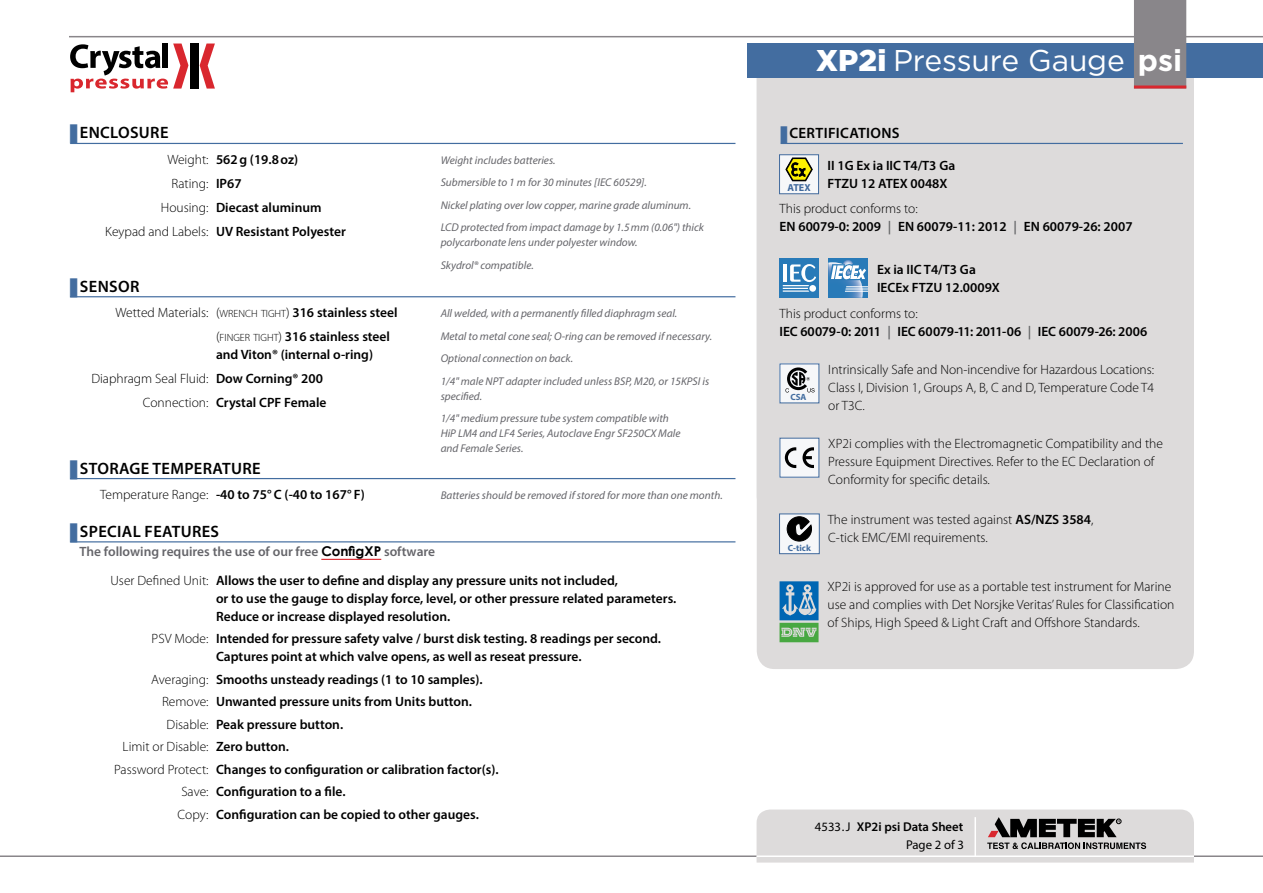
<style>
.page{position:relative;width:1263px;height:893px;background:#fff}
.page>*{position:absolute;margin:0;border:0;box-sizing:border-box;transform-origin:0 0}
.t1{font:30px "Gotham";letter-spacing:-.005em;color:#fff}
.t2{font:600 16.5px "Myriad Pro";letter-spacing:.02em;color:#000}
.t3{font:600 15px "Myriad Pro";letter-spacing:.02em;color:#000}
.t4{font:600 13.5px/18px "Myriad Pro";color:#000}
.t5{font:300 13.5px/18px "Myriad Pro";color:#000}
.t6{font:600 13.5px "Myriad Pro";letter-spacing:-.02em;color:#000}
.t7{font:600 12.75px/18.5px "Myriad Pro";color:#000;text-align:right}
.t8{font:italic 11.25px/22.5px "Myriad Pro";color:#65656a}
.t9{font:700 10.2px "Myriad Pro";color:#416a9d}
.t10{font:700 9px "Myriad Pro";color:#436da0}
.s1{font-weight:300}
.s2{font-weight:600}
.s3{font-weight:300;font-size:10.5px}
.s4{color:#65656a}
.s5{font-family:"Century Gothic";font-weight:700}
.s6{font-weight:900}
.s7{font-weight:700}
.s8{color:#636466}
.s9{font-weight:400}
</style>
<div class="page">
<hr style="left:0;top:855px;width:1263px;height:2px;background:#89868a">
<hr style="left:69px;top:36px;width:1194px;height:1px;background:#89868a">
<svg style="left:756px;top:809px;width:438px;height:54px;background:#cbc9c9"></svg>
<div style="left:190px;top:44px;width:8px;height:45px;background:#000"></div>
<svg style="left:200px;top:44px;width:15px;height:45px"></svg>
<svg style="left:70px;top:44px;width:118px;height:48px"></svg>
<hr style="left:70px;top:143px;width:665px;height:1px;background:#436da0">
<hr style="left:70px;top:296px;width:665px;height:1px;background:#436da0">
<hr style="left:70px;top:478px;width:665px;height:1px;background:#436da0">
<hr style="left:70px;top:541px;width:665px;height:1px;background:#436da0">
<hr style="left:321px;top:559px;width:60px;height:1px;background:#d9272e">
<div style="left:757px;top:78px;width:437px;height:591px;background:#dddbdb"></div>
<hr style="left:781px;top:143px;width:402px;height:1px;background:#436da0">
<div style="left:779px;top:154px;width:40px;height:40px;background:#f6f7f9;border:1px solid #416a9d"></div>
<svg style="left:786px;top:158px;width:26px;height:23px"></svg>
<div style="left:779px;top:258px;width:40px;height:40px;background:#287ab8"></div>
<svg style="left:783px;top:264px;width:33px;height:28px"></svg>
<div style="left:828px;top:258px;width:40px;height:40px;background:#287ab8"></div>
<svg style="left:828px;top:260px;width:40px;height:38px"></svg>
<div style="left:780px;top:364px;width:39px;height:39px;background:#f6f7f9"></div>
<svg style="left:785px;top:367px;width:29px;height:26px"></svg>
<div style="left:780px;top:438px;width:39px;height:39px;background:#f6f7f9"></div>
<svg style="left:802px;top:447px;width:12px;height:21px"></svg>
<svg style="left:785px;top:447px;width:11px;height:21px"></svg>
<div style="left:779px;top:438px;width:40px;height:40px;border:1px solid #416a9d"></div>
<div style="left:779px;top:514px;width:41px;height:40px;background:#f6f7f9;border:1px solid #416a9d"></div>
<svg style="left:787px;top:517px;width:24px;height:24px"></svg>
<svg style="left:779px;top:581px;width:39px;height:61px;background:#569aa5"></svg>
<div style="left:747px;top:44px;width:516px;height:34px;background:#436da0"></div>
<div style="left:1134px;top:0;width:52px;height:89px;background:#89868a"></div>
<hr style="left:1134px;top:86px;width:52px;height:3px;background:#d9272e">
<svg style="left:70px;top:142px;width:21px;height:2px"></svg>
<svg style="left:70px;top:296px;width:21px;height:2px"></svg>
<svg style="left:70px;top:478px;width:21px;height:2px"></svg>
<svg style="left:70px;top:541px;width:21px;height:2px"></svg>
<svg style="left:781px;top:127px;width:18px;height:20px"></svg>
<p class="t2" style="left:80px;top:122px;width:90px">Enclosure</p>
<p class="t4" style="left:167px;top:150px;width:132px"><span class="s1">Weight:</span> 562g (19.8oz)</p>
<p class="t5" style="left:171px;top:174px;width:72px">Rating: <span class="s2">IP67</span></p>
<p class="t4" style="left:161px;top:198px;width:162px"><span class="s1">Housing:</span> Diecast aluminum</p>
<p class="t4" style="left:105px;top:222px;width:242px"><span class="s1">Keypad and Labels:</span> UV Resistant Polyester</p>
<p class="t8" style="left:441px;top:149px;width:265px">Weight includes batteries.<br>Submersible to 1 m for 30 minutes [IEC 60529].<br>Nickel plating over low copper, marine grade aluminum.<br>LCD protected from impact damage by 1.5mm (0.06") thick</p>
<p class="t8" style="left:441px;top:231px;width:198px">polycarbonate lens under polyester window.<br>Skydrol® compatible.</p>
<p class="t8" style="left:441px;top:302px;width:273px">All welded, with a permanently filled diaphragm seal.<br>Metal to metal cone seal; O-ring can be removed if necessary.<br>Optional connection on back.<br>1/4" male NPT adapter included unless BSP, M20, or 15KPSI is</p>
<p class="t8" style="left:441px;top:384px;width:230px">specified.<br>1/4" medium pressure tube system compatible with</p>
<p class="t8" style="left:441px;top:426px;width:241px;line-height:15px">HiP LM4 and LF4 Series, Autoclave Engr SF250CX Male and Female Series.</p>
<p class="t8" style="left:441px;top:484px;width:284px">Batteries should be removed if stored for more than one month.</p>
<p class="t2" style="left:80px;top:276px;width:61px">Sensor</p>
<p class="t4" style="left:216px;top:300px;width:183px;line-height:24px;text-indent:-101px"><span class="s1">Wetted Materials: (</span><span class="s3">WRENCH TIGHT</span><span class="s1">)</span> 316 stainless steel <span class="s1">(</span><span class="s3">FINGER TIGHT</span><span class="s1">)</span> 316 stainless steel</p>
<p class="t4" style="left:216px;top:345px;width:159px">and Viton® (internal o-ring)</p>
<p class="t5" style="left:91px;top:370px;width:233px">Diaphragm Seal Fluid: <span class="s2">Dow Corning® 200</span></p>
<p class="t4" style="left:143px;top:393px;width:185px"><span class="s1">Connection:</span> Crystal CPF Female</p>
<p class="t2" style="left:80px;top:457px;width:182px">Storage Temperature</p>
<p class="t4" style="left:100px;top:485px;width:266px"><span class="s1">Temperature Range:</span> -40 to 75° C (-40 to 167° F)</p>
<p class="t2" style="left:80px;top:521px;width:139px">Special Features</p>
<p class="t4" style="left:111px;top:537px;width:509px;line-height:28.5px;text-indent:-31px"><span class="s4">The following requires the use of our free</span> <span class="s5">ConfigXP</span> <span class="s4">software<br></span><span class="s1">User Defined Unit:</span> Allows the user to define and display any pressure units not included,</p>
<p class="t4" style="left:216px;top:589px;width:462px">or to use the gauge to display force, level, or other pressure related parameters.<br>Reduce or increase displayed resolution.</p>
<p class="t4" style="left:216px;top:629px;width:447px;text-indent:-64px"><span class="s1">PSV Mode:</span> I ntended for pressure safety valve / burst disk testing. 8 readings per second.<br>Captures point at which valve opens, as well as reseat pressure.</p>
<p class="t4" style="left:151px;top:670px;width:333px"><span class="s1">Averaging:</span> Smooths unsteady readings (1 to 10 samples).</p>
<p class="t4" style="left:162px;top:692px;width:311px"><span class="s1">Remove:</span> U nwanted pressure units from Units button.</p>
<p class="t4" style="left:167px;top:715px;width:178px"><span class="s1">Disable:</span> Peak pressure button.</p>
<p class="t5" style="left:123px;top:738px;width:168px">Limit or Disable: <span class="s2">Zero button.</span></p>
<p class="t4" style="left:114px;top:760px;width:386px"><span class="s1">Password Protect:</span> Changes to configuration or calibration factor(s).</p>
<p class="t4" style="left:181px;top:782px;width:166px"><span class="s1">Save:</span> Configuration to a file.</p>
<p class="t4" style="left:178px;top:805px;width:303px"><span class="s1">Copy:</span> Configuration can be copied to other gauges.</p>
<h1 class="t1" style="left:816px;top:41px;width:367px"><span class="s6">XP2i</span> Pressure Gauge <span class="s7">psi</span></h1>
<p class="t3" style="left:789px;top:124px;width:110px">Certifications</p>
<p class="t4" style="left:827px;top:156px;width:129px">II 1G Ex ia IIC T4/T3 Ga<br>FTZU 12 ATEX 0048X</p>
<p class="t4" style="left:779px;top:200px;width:354px"><span class="s1">This product conforms to:<br></span>EN 60079-0: 2009 <span class="s8">|</span> EN 60079-11: 2012 <span class="s8">|</span> EN 60079-26: 2007</p>
<p class="t4" style="left:877px;top:260px;width:100px">Ex ia IIC T4/T3 Ga<br>IECE</p>
<p class="t9" style="left:787px;top:181px;width:25px">ATEX</p>
<p class="t4" style="left:902px;top:278px;width:99px">x FTZU 12.0009X</p>
<p class="t5" style="left:779px;top:304px;width:140px">This product conforms to:</p>
<p class="t4" style="left:779px;top:322px;width:2px">IEC</p>
<p class="t6" style="left:800px;top:323px;width:99px">60079-0: 2011 <span class="s8">|</span> IEC</p>
<p class="t6" style="left:918px;top:323px;width:122px">60079-11: 2011-06 <span class="s8">|</span> IEC</p>
<p class="t4" style="left:1059px;top:322px;width:90px">60079-26: 2006</p>
<p class="t5" style="left:828px;top:360px;width:327px;text-align:justify">Intrinsically Safe and Non-incendive for Hazardous Locations:<br>Class I, Division 1, Groups A, B, C and D, Temperature Code T4 or T3C.</p>
<p class="t5" style="left:828px;top:435px;width:336px">XP2i complies with the Electromagnetic Compatibility and the<br>Pressure Equipment Directives. Refer to the EC Declaration of<br>Conformity for specific details.</p>
<p class="t5" style="left:828px;top:510px;width:267px">The instrument was tested against <span class="s2">AS/NZS 3584</span>,<br>C-tick EMC/EMI requirements.</p>
<p class="t5" style="left:827px;top:578px;width:348px">XP2i is approved for use as a portable test instrument for Marine use and complies with Det Norsjke Veritas’ Rules for Classification of Ships, High Speed &amp; Light Craft and Offshore Standards.</p>
<p class="t10" style="left:790px;top:391px;width:18px">CSA</p>
<p class="t10" style="left:788px;top:542px;width:24px">C-tick</p>
<p class="t7" style="left:815px;top:817px;width:151px"><span class="s9">4533.J</span> XP2i psi Data Sheet<br><span class="s9">Page 2 of 3</span></p>
</div>
